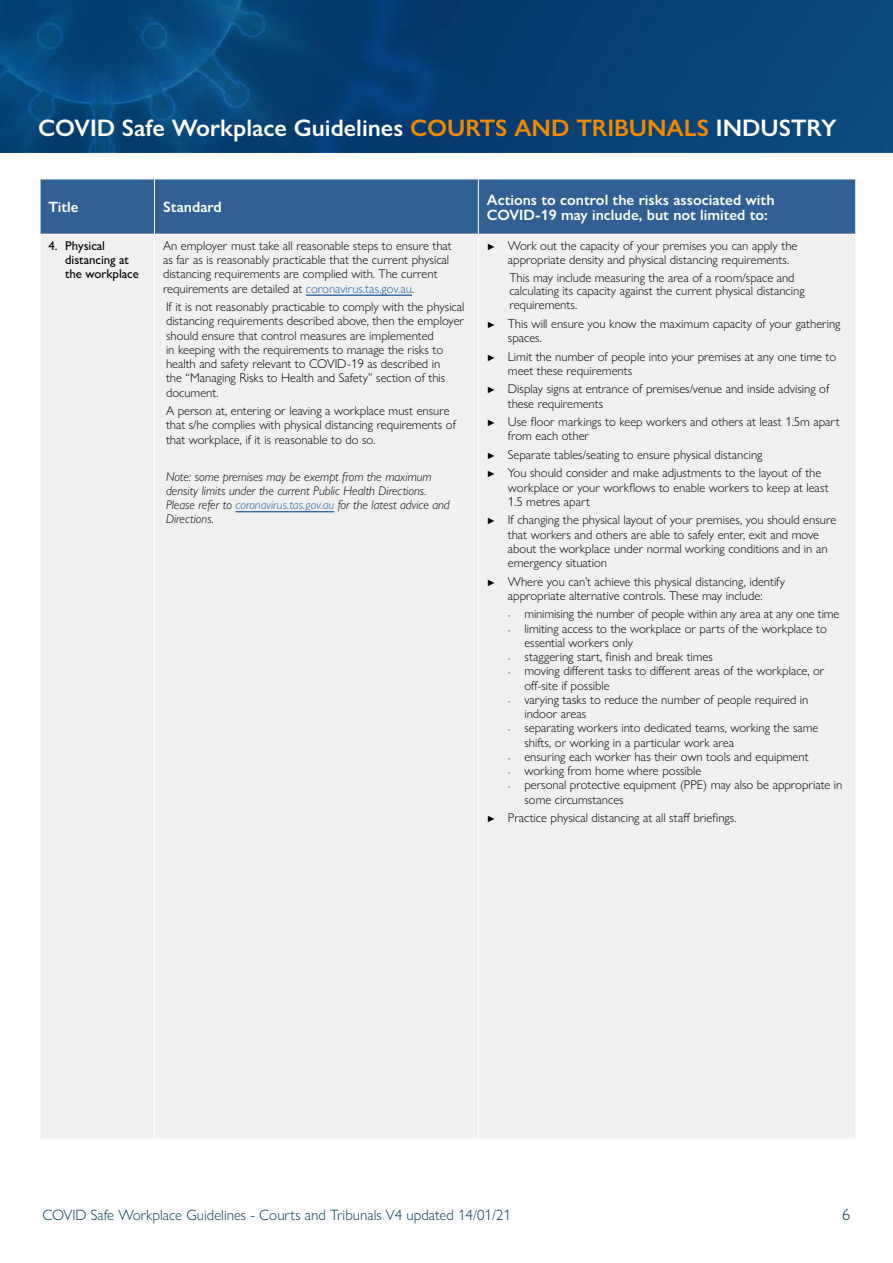
<style>
.page{position:relative;width:893px;height:1263px;background:#fff}
.page>*{position:absolute;margin:0;border:0;box-sizing:border-box;transform-origin:0 0}
.t1{font:600 24px "Gill Sans Nova";color:#fff}
.t2{font:300 16.5px "Gill Sans Nova";color:#003952}
.t3{font:600 15px/15px "Gill Sans Nova";color:#fff}
.t4{font:300 15px "Gill Sans Nova";color:#003952}
.t5{font:300 12.75px/14.2px "Gill Sans Nova";color:#000}
.t6{font:italic 300 12.75px/14.2px "Gill Sans Nova";color:#000}
.t7{font:500 12.75px/14.2px "Gill Sans Nova";color:#000}
.s1{color:#f18a00}
.s2{color:#215e9e}
.s3{font-weight:500;font-size:9px}
.s4{font-size:9px}
</style>
<div class="page">
<svg style="left:0;top:0;width:893px;height:151px;background:#074276"></svg>
<div style="left:41px;top:180px;width:814px;height:54px;background:#316094"></div>
<div style="left:41px;top:235px;width:814px;height:903px;background:#f0f0f0"></div>
<hr style="left:154px;top:235px;width:1px;height:904px;background:#fff">
<hr style="left:478px;top:235px;width:1px;height:904px;background:#fff">
<hr style="left:154px;top:179px;width:1px;height:55px;background:#fff">
<hr style="left:478px;top:179px;width:1px;height:55px;background:#fff">
<hr style="left:306px;top:295px;width:106px;height:1px;background:#215e9e">
<hr style="left:236px;top:511px;width:98px;height:1px;background:#215e9e">
<h1 class="t1" style="left:38px;top:113px;width:800px">COVID Safe Workplace Guidelines <span class="s1">COURTS AND TRIBUNALS</span> INDUSTRY</h1>
<p class="t3" style="left:49px;top:199px;width:32px">Title</p>
<p class="t3" style="left:163px;top:199px;width:60px">Standard</p>
<p class="t3" style="left:487px;top:192px;width:289px">Actions to control the risks associated with<br>COVID-19 may include, but not limited to:</p>
<p class="t7" style="left:65px;top:238px;width:75px;text-indent:-16px">4. Physical distancing at the workplace</p>
<p class="t5" style="left:163px;top:238px;width:290px">An employer must take all reasonable steps to ensure that as far as is reasonably practicable that the current physical distancing requirements are complied with. The current requirements are detailed at <span class="s2">coronavirus.tas.gov.au</span>.</p>
<p class="t5" style="left:166px;top:299px;width:300px">If it is not reasonably practicable to comply with the physical distancing requirements described above, then the employer should ensure that control measures are implemented<br>in keeping with the requirements to manage the risks to health and safety relevant to COVID-19 as described in<br>the “Managing Risks to Health and Safety” section of this document.</p>
<p class="t5" style="left:166px;top:404px;width:291px">A person at, entering or leaving a workplace must ensure that s/he complies with physical distancing requirements of that workplace, if it is reasonable to do so.</p>
<p class="t6" style="left:166px;top:469px;width:285px">Note: some premises may be exempt from the maximum density limits under the current Public Health Directions.<br>Please refer to <span class="s2">coronavirus.tas.gov.au</span> for the latest advice and Directions.</p>
<p class="t5" style="left:508px;top:238px;width:291px;line-height:13.8px;text-indent:-21px"><span class="s3">►</span> Work out the capacity of your premises you can apply the appropriate density and physical distancing requirements.</p>
<p class="t5" style="left:509px;top:270px;width:297px;line-height:13.8px">This may include measuring the area of a room/space and calculating its capacity against the current physical distancing requirements.</p>
<p class="t5" style="left:508px;top:316px;width:334px;text-indent:-21px"><span class="s3">►</span> This will ensure you know the maximum capacity of your gathering spaces.</p>
<p class="t5" style="left:508px;top:349px;width:330px;text-indent:-21px"><span class="s3">►</span> Limit the number of people into your premises at any one time to meet these requirements</p>
<p class="t5" style="left:508px;top:382px;width:323px;text-indent:-21px"><span class="s3">►</span> Display signs at entrance of premises/venue and inside advising of these requirements</p>
<p class="t5" style="left:508px;top:414px;width:333px;text-indent:-21px"><span class="s3">►</span> Use floor markings to keep workers and others at least 1.5m apart from each other</p>
<p class="t5" style="left:487px;top:445px;width:336px;line-height:18.5px"><span class="s3">►</span> Separate tables/seating to ensure physical distancing<br><span class="s3">►</span> You should consider and make adjustments to the layout of the</p>
<p class="t5" style="left:508px;top:480px;width:322px">workplace or your workflows to enable workers to keep at least<br>1.5 metres apart</p>
<p class="t5" style="left:508px;top:513px;width:330px;text-indent:-21px"><span class="s3">►</span> If changing the physical layout of your premises, you should ensure that workers and others are able to safely enter, exit and move about the workplace under normal working conditions and in an emergency situation</p>
<p class="t5" style="left:487px;top:574px;width:300px;text-align:center"><span class="s3">►</span> Where you can’t achieve this physical distancing, identify appropriate alternative controls. These may include:</p>
<p class="t5" style="left:508px;top:607px;width:333px"><span class="s4">-</span> minimising the number of people within any area at any one time</p>
<p class="t5" style="left:524px;top:621px;width:304px;text-indent:-17px"><span class="s4">-</span> limiting access to the workplace or parts of the workplace to essential workers only</p>
<p class="t5" style="left:508px;top:649px;width:207px"><span class="s4">-</span> staggering start, finish and break times</p>
<p class="t5" style="left:524px;top:664px;width:302px;text-indent:-17px"><span class="s4">-</span> moving different tasks to different areas of the workplace, or off-site if possible</p>
<p class="t5" style="left:524px;top:692px;width:286px;text-indent:-17px"><span class="s4">-</span> varying tasks to reduce the number of people required in indoor areas</p>
<p class="t5" style="left:524px;top:721px;width:296px;text-indent:-17px"><span class="s4">-</span> separating workers into dedicated teams, working the same shifts, or working in a particular work area</p>
<p class="t5" style="left:508px;top:749px;width:302px"><span class="s4">-</span> ensuring each worker has their own tools and equipment</p>
<p class="t5" style="left:508px;top:763px;width:195px"><span class="s4">-</span> working from home where possible</p>
<p class="t5" style="left:524px;top:778px;width:320px;text-indent:-17px"><span class="s4">-</span> personal protective equipment (PPE) may also be appropriate in some circumstances</p>
<p class="t5" style="left:487px;top:810px;width:251px"><span class="s3">►</span> Practice physical distancing at all staff briefings.</p>
<p class="t4" style="left:43px;top:1206px;width:470px">COVID Safe Workplace Guidelines - Courts and Tribunals V4 updated 14/01/21</p>
<p class="t2" style="left:842px;top:1204px;width:10px">6</p>
</div>
